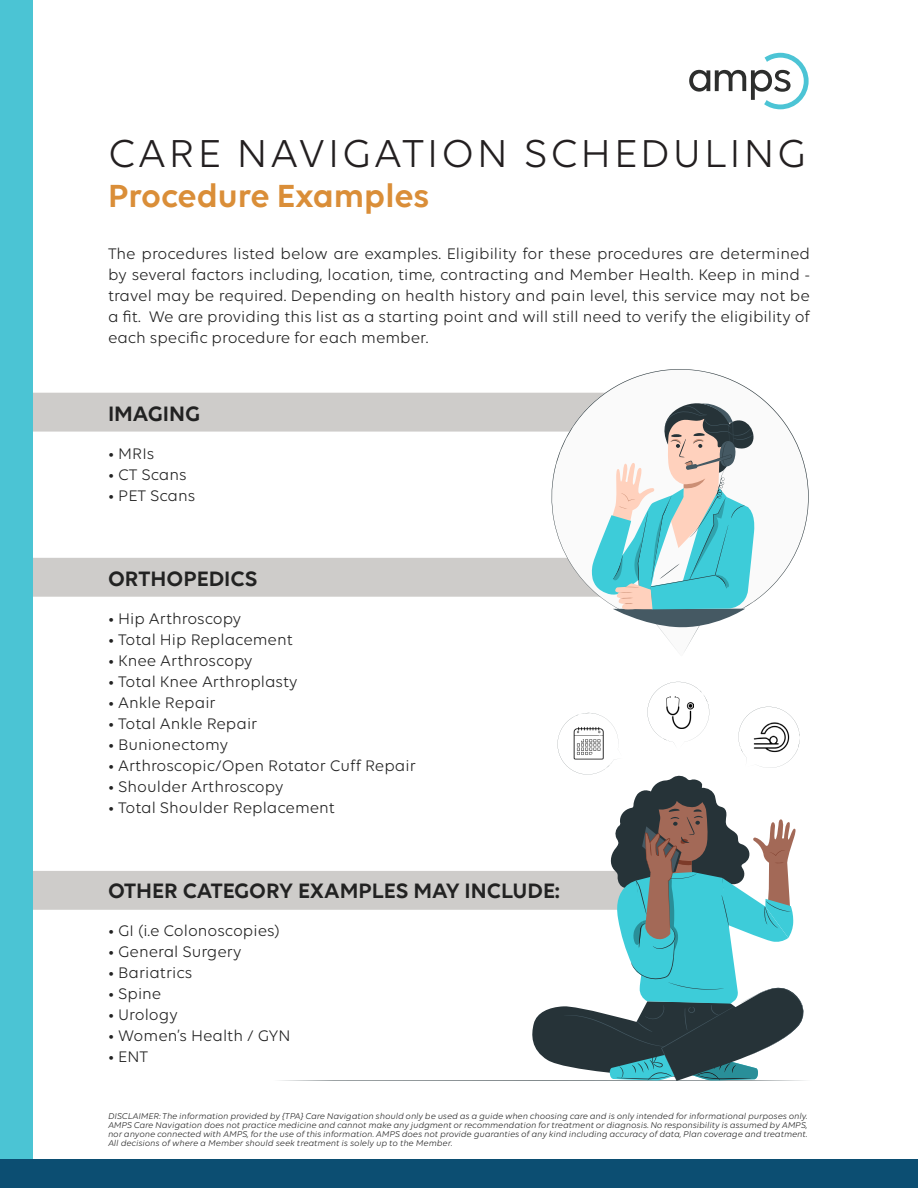
<style>
.page{position:relative;width:918px;height:1188px;background:#fff}
.page>*{position:absolute;margin:0;border:0;box-sizing:border-box;transform-origin:0 0}
.t1{font:42px "Volte";letter-spacing:.07em;color:#231f20}
.t2{font:600 34.5px "Volte";color:#da8e38}
.t3{font:600 22.5px "Volte";color:#222}
.t4{font:16.5px/21px "Volte";color:#222;text-align:justify}
.t5{font:italic 9px/9px "Volte";color:#222;text-align:justify}
</style>
<div class="page">
<div style="left:0;top:871px;width:642px;height:39px;background:#ceccca;border-radius:19px"></div>
<div style="left:0;top:558px;width:623px;height:39px;background:#ceccca;border-radius:19px"></div>
<div style="left:0;top:393px;width:623px;height:39px;background:#ceccca;border-radius:19px"></div>
<div style="left:0;top:0;width:32px;height:1188px;background:#4bc4d4"></div>
<div style="left:0;top:1159px;width:918px;height:29px;background:#0c4e72"></div>
<svg style="left:689px;top:53px;width:120px;height:56px"></svg>
<svg style="left:551px;top:369px;width:258px;height:283px"></svg>
<svg style="left:592px;top:399px;width:164px;height:231px"></svg>
<svg style="left:273px;top:682px;width:533px;height:399px"></svg>
<p class="t1" style="left:108px;top:129px;width:700px">CARE NAVIGATION SCHEDULING</p>
<p class="t2" style="left:108px;top:175px;width:323px">Procedure Examples</p>
<p class="t4" style="left:108px;top:243px;width:704px">The procedures listed below are examples. Eligibility for these procedures are determined by several factors including, location, time, contracting and Member Health. Keep in mind - travel may be required. Depending on health history and pain level, this service may not be a fit. We are providing this list as a starting point and will still need to verify the eligibility of each specific procedure for each member.</p>
<p class="t3" style="left:108px;top:400px;width:94px">IMAGING</p>
<p class="t4" style="left:108px;top:443px;width:48px">• MRIs</p>
<p class="t4" style="left:108px;top:464px;width:80px">• CT Scans</p>
<p class="t4" style="left:108px;top:485px;width:89px">• PET Scans</p>
<p class="t3" style="left:108px;top:565px;width:151px">ORTHOPEDICS</p>
<p class="t4" style="left:108px;top:608px;width:135px">• Hip Arthroscopy</p>
<p class="t4" style="left:108px;top:629px;width:186px">• Total Hip Replacement</p>
<p class="t4" style="left:108px;top:650px;width:146px">• Knee Arthroscopy</p>
<p class="t4" style="left:108px;top:671px;width:191px">• Total Knee Arthroplasty</p>
<p class="t4" style="left:108px;top:692px;width:109px">• Ankle Repair</p>
<p class="t4" style="left:108px;top:713px;width:151px">• Total Ankle Repair</p>
<p class="t4" style="left:108px;top:734px;width:122px">• Bunionectomy</p>
<p class="t4" style="left:108px;top:755px;width:309px">• Arthroscopic/Open Rotator Cuff Repair</p>
<p class="t4" style="left:108px;top:776px;width:177px">• Shoulder Arthroscopy</p>
<p class="t4" style="left:108px;top:797px;width:229px">• Total Shoulder Replacement</p>
<p class="t3" style="left:108px;top:877px;width:454px">OTHER CATEGORY EXAMPLES MAY INCLUDE:</p>
<p class="t4" style="left:108px;top:920px;width:173px">• GI (i.e Colonoscopies)</p>
<p class="t4" style="left:108px;top:941px;width:135px">• General Surgery</p>
<p class="t4" style="left:108px;top:962px;width:86px">• Bariatrics</p>
<p class="t4" style="left:108px;top:983px;width:55px">• Spine</p>
<p class="t4" style="left:108px;top:1004px;width:71px">• Urology</p>
<p class="t4" style="left:108px;top:1025px;width:184px">• Women’s Health / GYN</p>
<p class="t4" style="left:108px;top:1046px;width:42px">• ENT</p>
<p class="t5" style="left:108px;top:1111px;width:701px">DISCLAIMER: The information provided by {TPA} Care Navigation should only be used as a guide when choosing care and is only intended for informational purposes only.<br>AMPS Care Navigation does not practice medicine and cannot make any judgment or recommendation for treatment or diagnosis. No responsibility is assumed by AMPS, nor anyone connected with AMPS, for the use of this information. AMPS does not provide guaranties of any kind including accuracy of data, Plan coverage and treatment.<br>All decisions of where a Member should seek treatment is solely up to the Member.</p>
</div>
